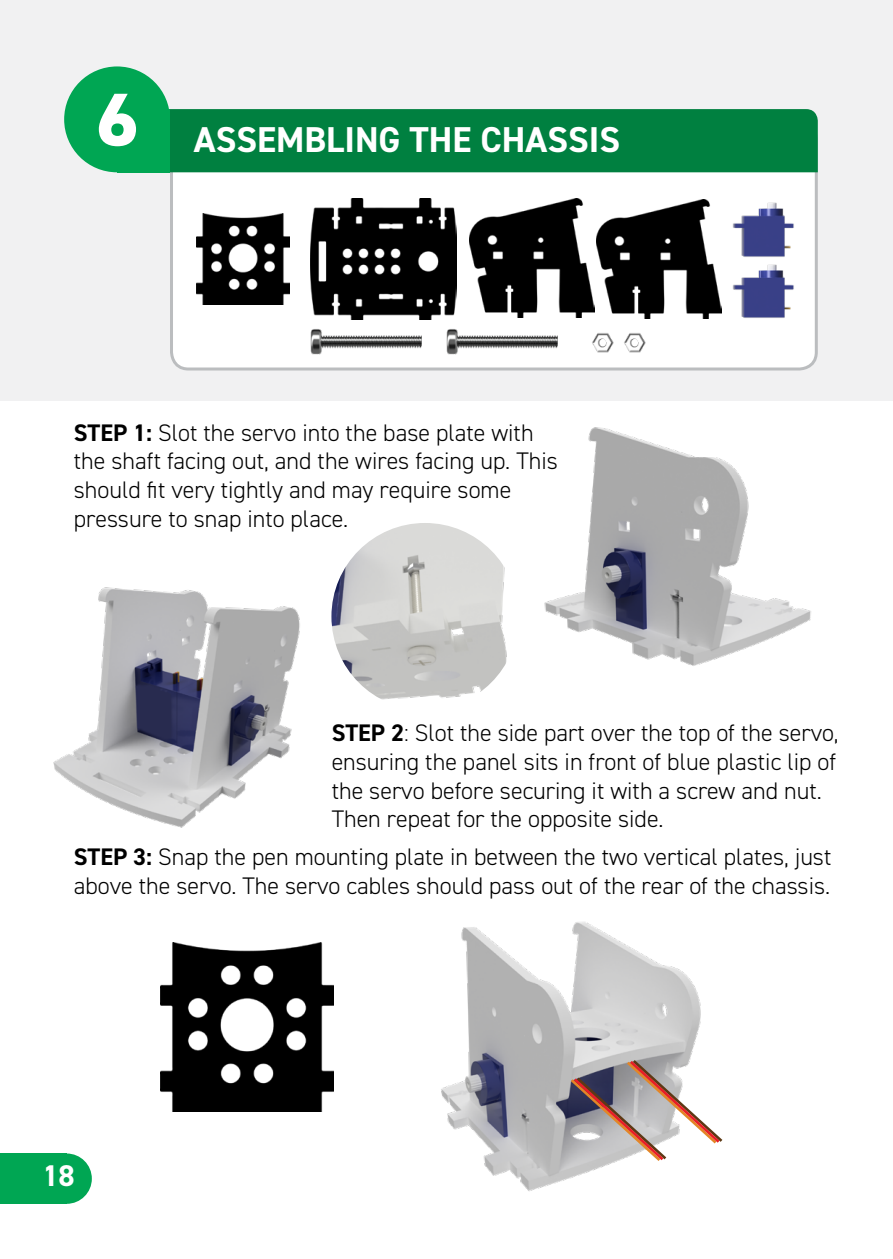
<style>
.page{position:relative;width:893px;height:1259px;background:#fff}
.page>*{position:absolute;margin:0;border:0;box-sizing:border-box;transform-origin:0 0}
.t1{font:700 36px "DIN2014";color:#fff}
.t2{font:700 30px "DIN2014";color:#fff}
.t3{font:300 24px/28.8px "DIN2014";color:#000}
.s1{font-weight:700}
</style>
<div class="page">
<div style="left:0;top:1153px;width:67px;height:50px;background:#00a653"></div>
<div style="left:42px;top:1153px;width:50px;height:50px;background:#00a653;border-radius:50%"></div>
<div style="left:0;top:0;width:893px;height:400px;background:#f1f1f2"></div>
<div style="left:171px;top:122px;width:645px;height:247px;background:#fff;border-radius:17px"></div>
<div style="left:170px;top:121px;width:648px;height:249px;border:3px solid #bbbdbf;border-radius:17px"></div>
<div style="left:170px;top:109px;width:648px;height:63px;background:#008040"></div>
<div style="left:64px;top:66px;width:106px;height:106px;background:#00a653;border-radius:50%"></div>
<div style="left:117px;top:109px;width:53px;height:63px;background:#00a653"></div>
<img style="left:197px;top:214px;width:93px;height:91px">
<img style="left:311px;top:199px;width:145px;height:121px">
<img style="left:470px;top:199px;width:124px;height:119px">
<img style="left:732px;top:202px;width:62px;height:116px">
<img style="left:446px;top:329px;width:112px;height:26px">
<img style="left:310px;top:329px;width:112px;height:26px">
<img style="left:592px;top:333px;width:21px;height:19px">
<img style="left:624px;top:333px;width:21px;height:19px">
<img style="left:524px;top:400px;width:300px;height:266px">
<img style="left:53px;top:587px;width:247px;height:241px">
<img style="left:161px;top:943px;width:172px;height:168px">
<img style="left:597px;top:200px;width:124px;height:119px">
<img style="left:331px;top:523px;width:187px;height:187px;border-radius:94px">
<img style="left:441px;top:922px;width:260px;height:269px">
<svg style="left:568px;top:1057px;width:155px;height:106px"></svg>
<h1 class="t1" style="left:96px;top:116px;width:525px"><sup>6</sup> ASSEMBLING THE CHASSIS</h1>
<p class="t3" style="left:74px;top:418px;width:485px"><span class="s1">STEP 1:</span> Slot the servo into the base plate with the shaft facing out, and the wires facing up. This should fit very tightly and may require some pressure to snap into place.</p>
<p class="t3" style="left:332px;top:718px;width:508px"><span class="s1">STEP 2</span>: Slot the side part over the top of the servo, ensuring the panel sits in front of blue plastic lip of the servo before securing it with a screw and nut.<br>Then repeat for the opposite side.</p>
<p class="t3" style="left:74px;top:842px;width:759px"><span class="s1">STEP 3:</span> Snap the pen mounting plate in between the two vertical plates, just above the servo. The servo cables should pass out of the rear of the chassis.</p>
<p class="t2" style="left:42px;top:1155px;width:34px">18</p>
</div>
